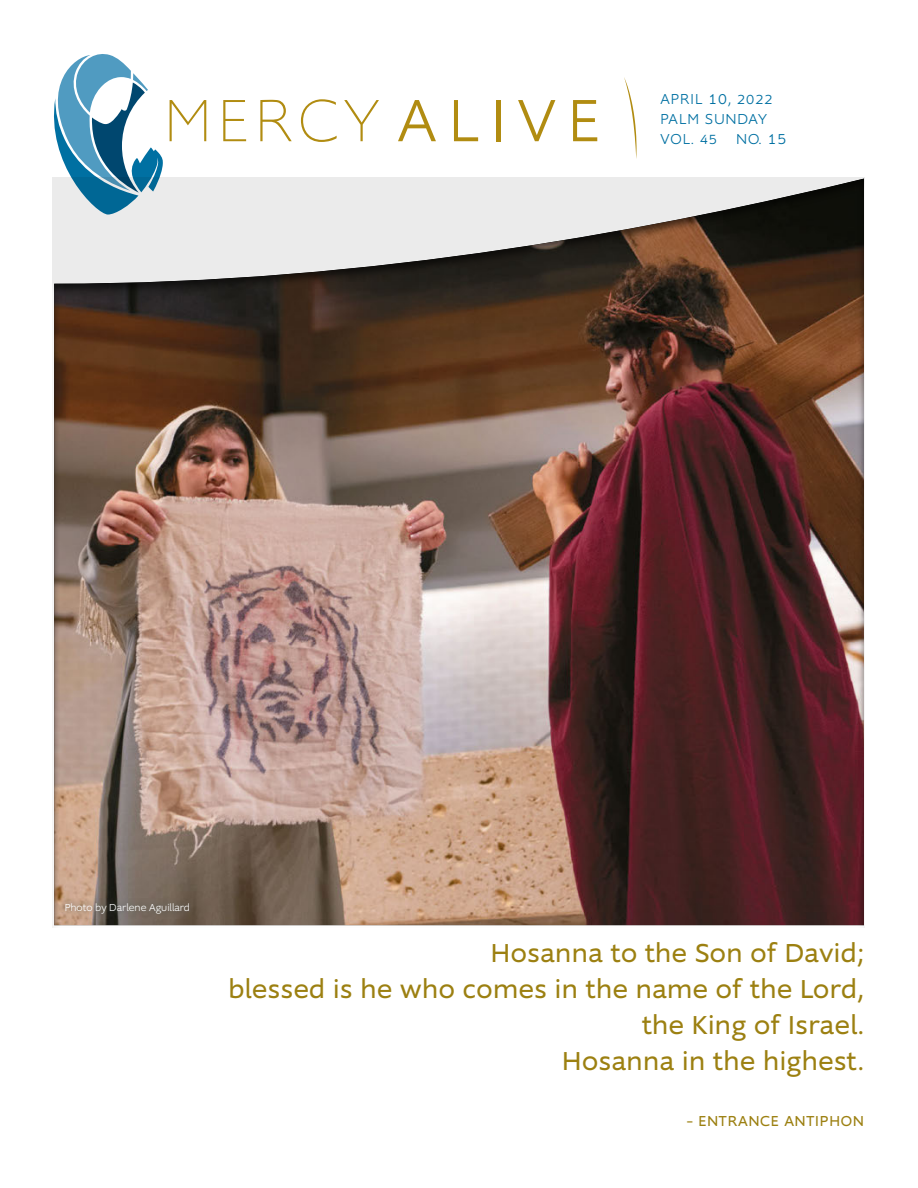
<style>
.page{position:relative;width:918px;height:1188px;background:#fff}
.page>*{position:absolute;margin:0;border:0;box-sizing:border-box;transform-origin:0 0}
.t1{font:100 61.95px "Supra";letter-spacing:.1em;color:#b18c11}
.t2{font:27px/36px "Supra";letter-spacing:.02em;color:#9c8011;text-align:right}
.issue{font:300 15px/20.2px "Tdpvqk Supra";letter-spacing:.075em;color:#0070a2}
.t3{font:15px "Supra";letter-spacing:.06em;color:#9c8011}
.photo_credit{font:300 10.5px "Tdpvqk Supra";color:#fff}
.s1{font-family:"Pmshqj Supra";font-weight:300}
.s2{font-size:16.65px}
.s3{font-size:15.3px}
</style>
<div class="page">
<svg style="left:624px;top:77px;width:13px;height:82px"></svg>
<svg style="left:52px;top:54px;width:111px;height:124px"></svg>
<div style="left:52px;top:178px;width:813px;height:749px;background:#000;opacity:.6"></div>
<div style="left:58px;top:896px;width:139px;height:24px;background:#4f5e55;opacity:.85"></div>
<h1 class="t1" style="left:164px;top:83px;width:437px">MERCY<span class="s1">ALIVE</span></h1>
<p class="issue" style="left:660px;top:89px;width:114px">APRIL <span class="s2">10</span>, <span class="s3">2022</span></p>
<p class="issue" style="left:660px;top:109px;width:108px">PALM SUNDAY<br>VOL. <span class="s3">45</span></p>
<p class="issue" style="left:736px;top:129px;width:51px">NO. <span class="s2">15</span></p>
<p class="photo_credit" style="left:65px;top:901px;width:127px">Photo by Darlene Aguillard</p>
<p class="t2" style="left:228px;top:935px;width:637px">Hosanna to the Son of David;<br>blessed is he who comes in the name of the Lord, the King of Israel.<br>Hosanna in the highest.</p>
<p class="t3" style="left:687px;top:1112px;width:179px">– ENTRANCE ANTIPHON</p>
</div>
